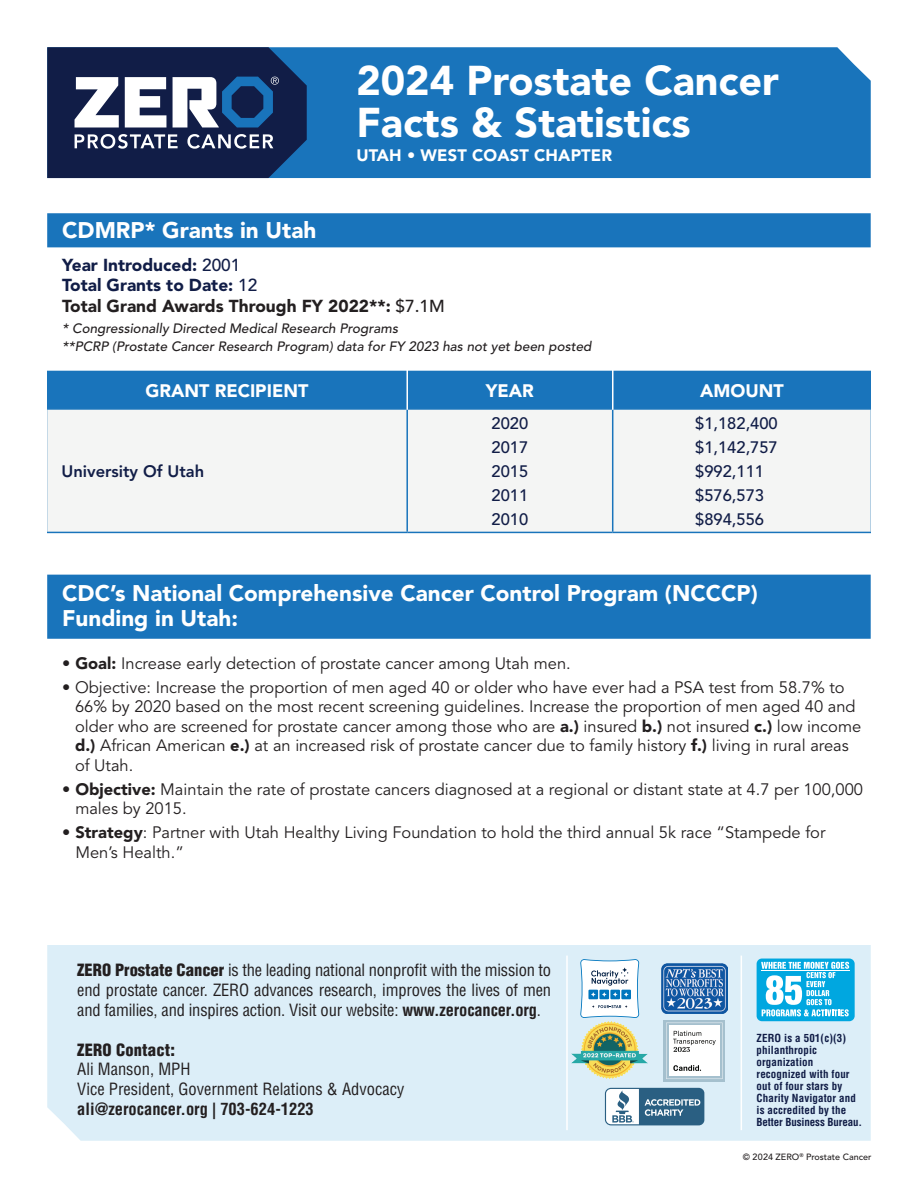
<style>
.page{position:relative;width:918px;height:1188px;background:#fff}
.page>*{position:absolute;margin:0;border:0;box-sizing:border-box;transform-origin:0 0}
.t1{font:900 41.25px/42px "Avenir LT Pro";color:#fff}
.White_Heads_in_Blue_Bars__Two_Lines{font:900 22.5px/25.5px "Avenir LT Pro";color:#fff}
.White_Heads_in_Blue_Bars__One_Line{font:900 22.5px "Avenir LT Pro";color:#fff}
.t2{font:900 18px "Avenir LT Pro";color:#fff}
.t3{font:900 17.25px/20.7px "Avenir LT Pro";color:#111d47}
.Body_11_13_Avenir_Lt_Pro_Book{font:16.5px/19.5px "Avenir LT Pro";color:#231f20}
.t4{font:condensed 16.5px/19.8px "Helvetica LT Pro";color:#231f20;text-align:justify}
.Grant_Text_for_Amount{font:500 16.5px/24px "Avenir LT Pro";color:#111d47}
.t5{font:700 condensed 16.5px "Helvetica LT Pro";color:#231f20}
.t6{font:900 16.5px "Avenir LT Pro";letter-spacing:.01em;color:#fff}
.Grant_Text_for_Year{font:500 16.5px/24px "Avenir LT Pro";color:#111d47;text-align:justify}
.Grant_Text_Heavy_for_Names{font:800 16.5px "Avenir LT Pro";color:#111d47}
.t7{font:900 condensed 16.5px "Helvetica LT Pro";letter-spacing:.01em;color:#231f20}
.t8{font:italic 500 13.5px "Avenir LT Pro";color:#231f20}
.t9{font:700 condensed 10.8px/12px "Helvetica LT Pro";letter-spacing:.01em;color:#111d47}
.t10{font:500 9px "Avenir LT Pro";color:#231f20}
.s1{font-weight:500}
.s2{color:#231f20}
.s3{font-weight:500;color:#231f20}
.s4{font-weight:900}
.s5{font-weight:700}
</style>
<div class="page">
<div style="left:47px;top:945px;width:824px;height:196px;background:#dceef8"></div>
<hr style="left:566px;top:956px;width:2px;height:174px;background:#fff">
<hr style="left:741px;top:956px;width:1px;height:174px;background:#fff">
<div style="left:757px;top:959px;width:98px;height:62px;background:#00a7e0;border-radius:5px"></div>
<svg style="left:761px;top:962px;width:88px;height:54px"></svg>
<hr style="left:761px;top:970px;width:88px;height:1px;background:#fff">
<img style="left:661px;top:964px;width:67px;height:49px">
<svg style="left:580px;top:959px;width:59px;height:59px"></svg>
<svg style="left:664px;top:1020px;width:61px;height:62px"></svg>
<svg style="left:666px;top:1023px;width:57px;height:56px"></svg>
<svg style="left:605px;top:1088px;width:99px;height:37px"></svg>
<img style="left:572px;top:1022px;width:75px;height:56px">
<div style="left:307px;top:47px;width:564px;height:131px;background:#1974bb"></div>
<svg style="left:47px;top:47px;width:260px;height:131px"></svg>
<div style="left:47px;top:575px;width:824px;height:64px;background:#1974bb"></div>
<div style="left:47px;top:213px;width:824px;height:34px;background:#1974bb"></div>
<div style="left:47px;top:371px;width:824px;height:37px;background:#1974bb"></div>
<div style="left:47px;top:410px;width:824px;height:122px;background:#f4f5f4"></div>
<hr style="left:46px;top:408px;width:361px;height:2px;background:#1974bb">
<hr style="left:46px;top:532px;width:361px;height:1px;background:#1974bb">
<hr style="left:406px;top:410px;width:2px;height:122px;background:#1974bb">
<hr style="left:407px;top:408px;width:206px;height:2px;background:#1974bb">
<hr style="left:407px;top:532px;width:206px;height:1px;background:#1974bb">
<hr style="left:612px;top:410px;width:1px;height:122px;background:#1974bb">
<hr style="left:613px;top:408px;width:259px;height:2px;background:#1974bb">
<hr style="left:613px;top:532px;width:259px;height:1px;background:#1974bb">
<hr style="left:406px;top:369px;width:2px;height:41px;background:#fff">
<hr style="left:612px;top:369px;width:1px;height:41px;background:#fff">
<div style="left:33px;top:368px;width:14px;height:182px;background:#fff"></div>
<div style="left:871px;top:348px;width:14px;height:202px;background:#fff"></div>
<p class="t1" style="left:356px;top:60px;width:424px">2024 Prostate Cancer<br>Facts &amp; Statistics</p>
<p class="t6" style="left:356px;top:146px;width:257px">UTAH • WEST COAST CHAPTER</p>
<p class="White_Heads_in_Blue_Bars__One_Line" style="left:62px;top:217px;width:256px">CDMRP* Grants in Utah</p>
<p class="t3" style="left:62px;top:254px;width:384px">Year Introduced: <span class="s1">2001<br></span>Total Grants to Date: <span class="s1">12<br></span><span class="s2">Total Grand Awards Through FY 2022**:</span> <span class="s3">$7.1M</span></p>
<p class="t8" style="left:62px;top:320px;width:337px">* Congressionally Directed Medical Research Programs</p>
<p class="t8" style="left:62px;top:338px;width:531px">**PCRP (Prostate Cancer Research Program) data for FY 2023 has not yet been posted</p>
<p class="t2" style="left:145px;top:379px;width:165px">GRANT RECIPIENT</p>
<p class="t2" style="left:486px;top:379px;width:50px">YEAR</p>
<p class="t2" style="left:700px;top:379px;width:85px">AMOUNT</p>
<p class="Grant_Text_Heavy_for_Names" style="left:61px;top:461px;width:144px">University Of Utah</p>
<p class="Grant_Text_for_Year" style="left:492px;top:411px;width:38px">2020<br>2017<br>2015<br>2011<br>2010</p>
<p class="Grant_Text_for_Amount" style="left:695px;top:411px;width:84px">$1,182,400 $1,142,757</p>
<p class="Grant_Text_for_Amount" style="left:695px;top:459px;width:70px;text-align:justify">$992,111 $576,573 $894,556</p>
<p class="White_Heads_in_Blue_Bars__Two_Lines" style="left:62px;top:580px;width:697px">CDC’s National Comprehensive Cancer Control Program (NCCCP)<br>Funding in Utah:</p>
<p class="Body_11_13_Avenir_Lt_Pro_Book" style="left:62px;top:654px;width:510px"><span class="s4">• Goal:</span> Increase early detection of prostate cancer among Utah men.</p>
<p class="Body_11_13_Avenir_Lt_Pro_Book" style="left:75px;top:678px;width:788px;text-indent:-13px">• Objective: Increase the proportion of men aged 40 or older who have ever had a PSA test from 58.7% to 66% by 2020 based on the most recent screening guidelines. Increase the proportion of men aged 40 and older who are screened for prostate cancer among those who are <span class="s4">a.)</span> insured <span class="s4">b.)</span> not insured <span class="s4">c.)</span> low income <span class="s4">d.)</span> African American <span class="s4">e.)</span> at an increased risk of prostate cancer due to family history <span class="s4">f.)</span> living in rural areas of Utah.</p>
<p class="Body_11_13_Avenir_Lt_Pro_Book" style="left:75px;top:780px;width:789px;text-indent:-13px"><span class="s4">• Objective:</span> Maintain the rate of prostate cancers diagnosed at a regional or distant state at 4.7 per 100,000 males by 2015.</p>
<p class="Body_11_13_Avenir_Lt_Pro_Book" style="left:75px;top:823px;width:752px;text-indent:-13px"><span class="s4">• Strategy</span>: Partner with Utah Healthy Living Foundation to hold the third annual 5k race “Stampede for<br>Men’s Health.”</p>
<p class="t4" style="left:77px;top:960px;width:475px"><span class="s4">ZERO Prostate Cancer</span> is the leading national nonprofit with the mission to end prostate cancer. ZERO advances research, improves the lives of men and families, and inspires action. Visit our website: <span class="s5">www.zerocancer.org</span>.</p>
<p class="t7" style="left:77px;top:1039px;width:99px">ZERO Contact:</p>
<p class="t4" style="left:77px;top:1059px;width:329px">Ali Manson, MPH<br>Vice President, Government Relations &amp; Advocacy</p>
<p class="t5" style="left:77px;top:1098px;width:238px">ali@zerocancer.org | 703-624-1223</p>
<p class="t9" style="left:757px;top:1032px;width:107px">ZERO is a 501(c)(3) philanthropic organization recognized with four out of four stars by<br>Charity Navigator and is accredited by the<br>Better Business Bureau.</p>
<p class="t10" style="left:743px;top:1152px;width:130px">© 2024 ZERO<sup>®</sup> Prostate Cancer</p>
</div>
